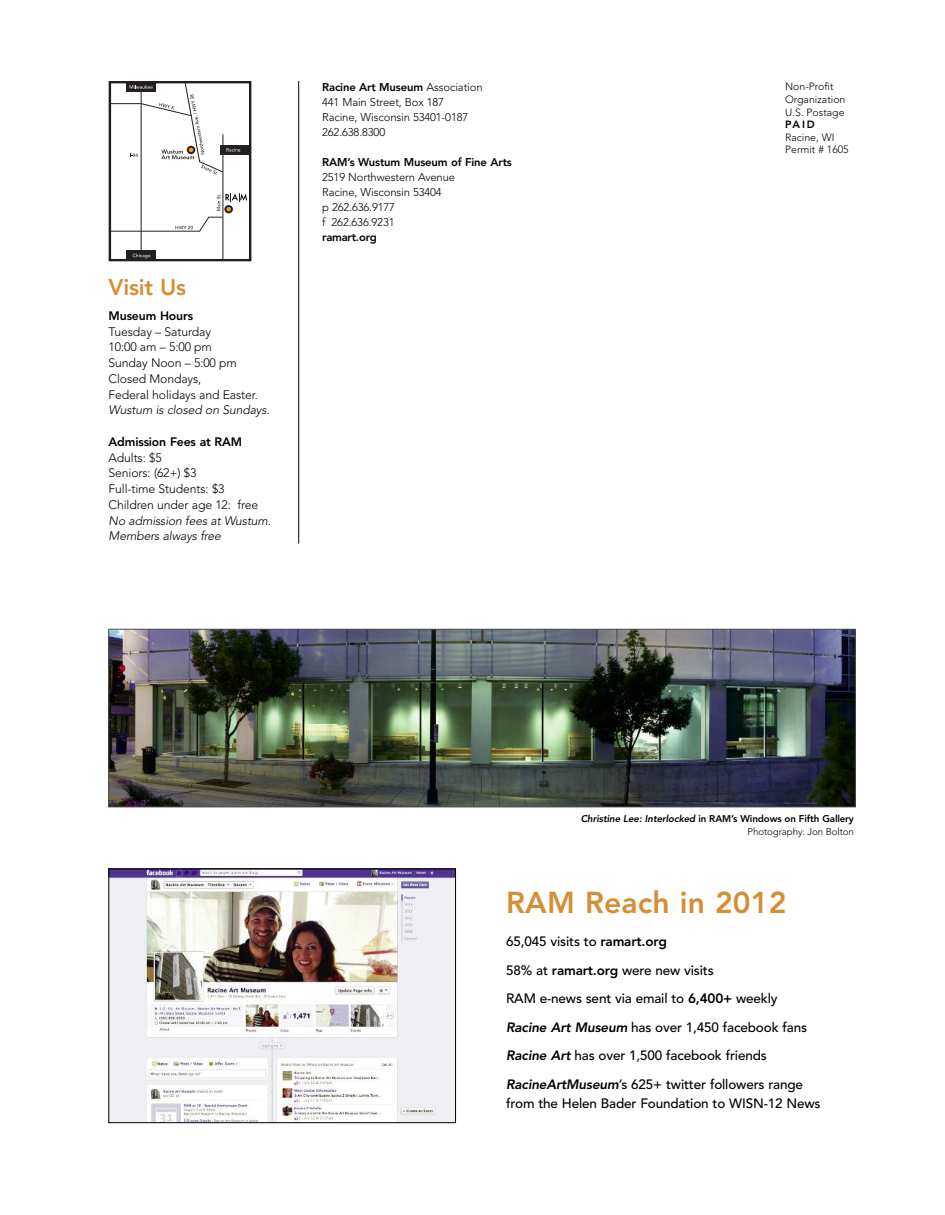
<style>
.page{position:relative;width:945px;height:1215px;background:#fff}
.page>*{position:absolute;margin:0;border:0;box-sizing:border-box;transform-origin:0 0}
.t1{font:800 30px "Avenir";letter-spacing:.005em;color:#d48e35}
.t2{font:800 22.5px "Avenir";letter-spacing:-.01em;color:#d48e35}
.t3{font:500 13.5px/28.5px "Avenir";letter-spacing:-.01em;color:#000}
.t4{font:300 12.15px/15.8px "Avenir";letter-spacing:-.01em;color:#000}
.t5{font:italic 300 12.15px/15.8px "Avenir";letter-spacing:-.01em;color:#000}
.t6{font:800 12.15px "Avenir";letter-spacing:-.01em;color:#000}
.t7{font:300 11.25px/15px "Avenir";letter-spacing:-.01em;color:#000}
.t8{font:800 11.25px "Avenir";letter-spacing:-.01em;color:#000}
.t9{font:300 10.5px/12.6px "Avenir";color:#000}
.t10{font:800 10.5px "Avenir";color:#000}
.t11{font:800 9.75px/12.8px "Avenir";letter-spacing:-.01em;color:#000;text-align:right}
.s1{font-weight:800}
.s2{font-style:italic}
.s3{font-weight:300}
.s4{font-weight:800;font-style:italic}
</style>
<div class="page">
<div style="left:109px;top:81px;width:142px;height:180px;border:2px solid #231f20"></div>
<hr style="left:141px;top:83px;width:1px;height:177px;background:#231f20">
<hr style="left:223px;top:134px;width:1px;height:126px;background:#231f20">
<div style="left:126px;top:251px;width:30px;height:9px;background:#231f20"></div>
<svg style="left:133px;top:254px;width:17px;height:4px"></svg>
<div style="left:220px;top:145px;width:30px;height:10px;background:#231f20"></div>
<svg style="left:109px;top:82px;width:131px;height:93px"></svg>
<svg style="left:109px;top:193px;width:138px;height:39px"></svg>
<hr style="left:298px;top:81px;width:1px;height:462px;background:#000">
<img style="left:111px;top:631px;width:742px;height:174px">
<div style="left:109px;top:629px;width:746px;height:178px;border:1px solid #4d4d4d"></div>
<img style="left:111px;top:871px;width:343px;height:250px">
<div style="left:109px;top:869px;width:347px;height:254px;border:1px solid #000"></div>
<h2 class="t2" style="left:109px;top:278px;width:79px">Visit Us</h2>
<p class="t6" style="left:109px;top:311px;width:86px">Museum Hours</p>
<p class="t4" style="left:109px;top:324px;width:151px">Tuesday – Saturday<br>10:00 am – 5:00 pm<br>Sunday Noon – 5:00 pm<br>Closed Mondays,<br>Federal holidays and Easter.</p>
<p class="t5" style="left:109px;top:403px;width:163px">Wustum is closed on Sundays.</p>
<p class="t6" style="left:109px;top:437px;width:135px">Admission Fees at RAM</p>
<p class="t4" style="left:109px;top:450px;width:151px">Adults: $5<br>Seniors: (62+) $3<br>Full-time Students: $3<br>Children under age 12: free</p>
<p class="t5" style="left:109px;top:513px;width:164px">No admission fees at Wustum.<br>Members always free</p>
<p class="t7" style="left:322px;top:81px;width:162px"><span class="s1">Racine Art Museum</span> Association<br>441 Main Street, Box 187<br>Racine, Wisconsin 53401-0187<br>262.638.8300</p>
<p class="t8" style="left:322px;top:158px;width:191px">RAM’s Wustum Museum of Fine Arts</p>
<p class="t7" style="left:322px;top:171px;width:134px">2519 Northwestern Avenue<br>Racine, Wisconsin 53404<br>p 262.636.9177<br>f 262.636.9231</p>
<p class="t8" style="left:322px;top:233px;width:56px">ramart.org</p>
<p class="t9" style="left:785px;top:81px;width:62px">Non-Profit<br>Organization<br>U.S. Postage</p>
<p class="t10" style="left:785px;top:120px;width:31px">PAID</p>
<p class="t9" style="left:785px;top:132px;width:65px">Racine, WI<br>Permit # 1605</p>
<p class="t11" style="left:581px;top:813px;width:275px"><span class="s2">Christine Lee: Interlocked</span> in RAM’s Windows on Fifth Gallery<br><span class="s3">Photography: Jon Bolton</span></p>
<h1 class="t1" style="left:506px;top:890px;width:282px">RAM Reach in 2012</h1>
<p class="t3" style="left:506px;top:929px;width:302px">65,045 visits to <span class="s1">ramart.org<br></span>58% at <span class="s1">ramart.org</span> were new visits<br>RAM e-news sent via email to <span class="s1">6,400+</span> weekly <span class="s4">Racine Art Museum</span> has over 1,450 facebook fans <span class="s4">Racine Art</span> has over 1,500 facebook friends <span class="s4">RacineArtMuseum</span>’s 625+ twitter followers range</p>
<p class="t3" style="left:506px;top:1090px;width:316px">from the Helen Bader Foundation to WISN-12 News</p>
</div>
